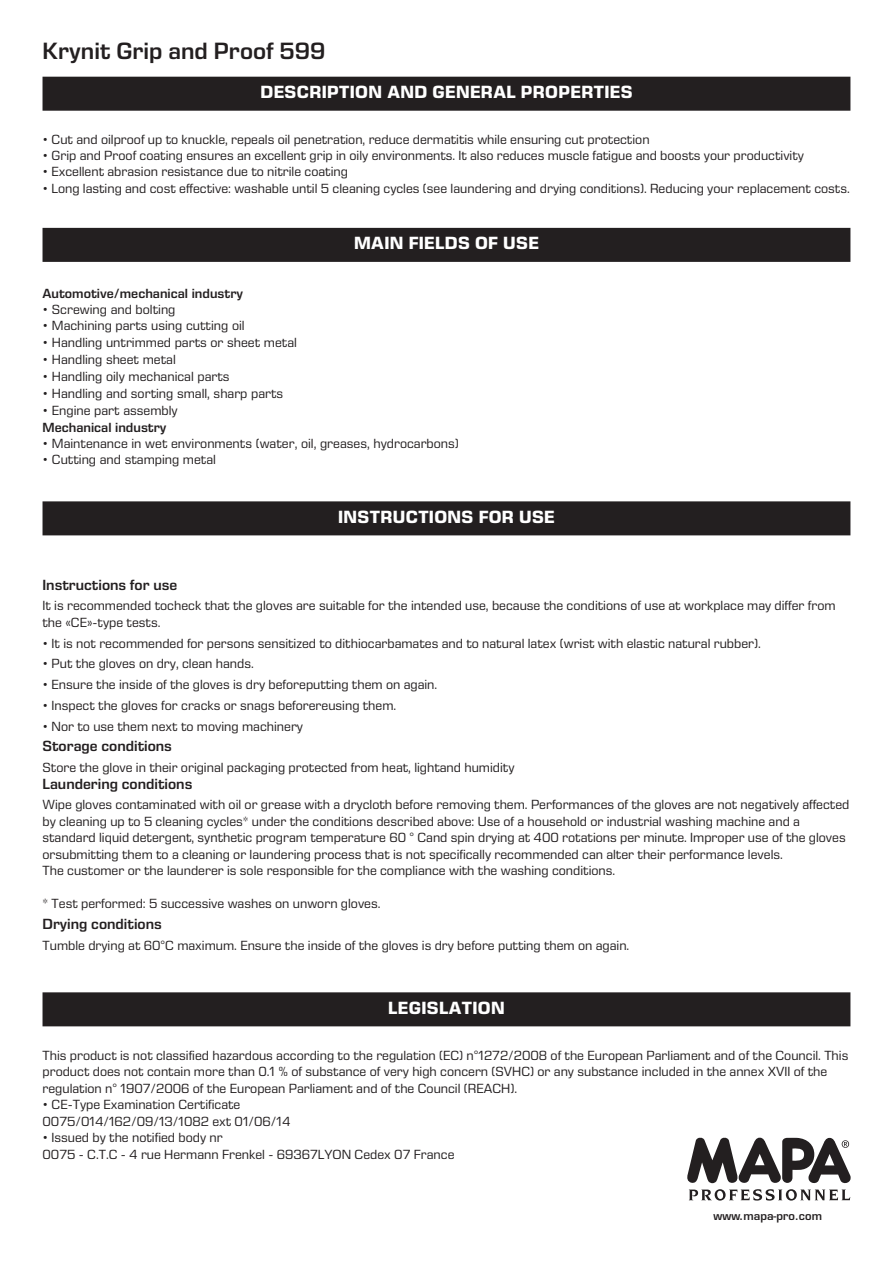
<style>
.page{position:relative;width:893px;height:1263px;background:#fff}
.page>*{position:absolute;margin:0;border:0;box-sizing:border-box;transform-origin:0 0}
._07__Nom_produit_rap{font:600 24px "Eurostile Next LT Pro";color:#231f20}
._08__Titre_bandeau_n{font:700 18px "Eurostile Next LT Pro";letter-spacing:.02em;color:#fff}
._10__Texte{font:600 15px "Eurostile Next LT Pro";color:#231f20}
._10__Texte-2{font:13.5px/16.5px "Eurostile Next LT Pro";color:#231f20}
.formatage_balise{font:13.5px "Eurostile Next LT Pro";color:#231f20}
.secteur_texte{font:13.5px "Eurostile Next LT Pro";color:#231f20}
.secteur_titre{font:600 13.5px "Eurostile Next LT Pro";color:#231f20}
.t1{font:600 11.1px "Eurostile";color:#231f20}
</style>
<div class="page">
<svg style="left:687px;top:1138px;width:164px;height:62px"></svg>
<div style="left:43px;top:77px;width:807px;height:34px;background:#231f20"></div>
<div style="left:43px;top:228px;width:807px;height:34px;background:#231f20"></div>
<div style="left:43px;top:501px;width:807px;height:34px;background:#231f20"></div>
<div style="left:43px;top:992px;width:807px;height:34px;background:#231f20"></div>
<p class="_07__Nom_produit_rap" style="left:43px;top:38px;width:284px">Krynit Grip and Proof 599</p>
<p class="_08__Titre_bandeau_n" style="left:260px;top:82px;width:374px">DESCRIPTION AND GENERAL PROPERTIES</p>
<p class="formatage_balise" style="left:43px;top:132px;width:609px">• Cut and oilproof up to knuckle, repeals oil penetration, reduce dermatitis while ensuring cut protection</p>
<p class="formatage_balise" style="left:43px;top:148px;width:763px">• Grip and Proof coating ensures an excellent grip in oily environments. It also reduces muscle fatigue and boosts your productivity</p>
<p class="formatage_balise" style="left:43px;top:164px;width:307px">• Excellent abrasion resistance due to nitrile coating</p>
<p class="formatage_balise" style="left:43px;top:181px;width:809px">• Long lasting and cost effective: washable until 5 cleaning cycles (see laundering and drying conditions). Reducing your replacement costs.</p>
<p class="_08__Titre_bandeau_n" style="left:354px;top:233px;width:186px">MAIN FIELDS OF USE</p>
<p class="secteur_titre" style="left:43px;top:286px;width:202px">Automotive/mechanical industry</p>
<p class="secteur_texte" style="left:43px;top:302px;width:134px">• Screwing and bolting</p>
<p class="secteur_texte" style="left:43px;top:318px;width:204px">• Machining parts using cutting oil</p>
<p class="secteur_texte" style="left:43px;top:335px;width:256px">• Handling untrimmed parts or sheet metal</p>
<p class="secteur_texte" style="left:43px;top:352px;width:135px">• Handling sheet metal</p>
<p class="secteur_texte" style="left:43px;top:369px;width:189px">• Handling oily mechanical parts</p>
<p class="secteur_texte" style="left:43px;top:386px;width:242px">• Handling and sorting small, sharp parts</p>
<p class="secteur_texte" style="left:43px;top:403px;width:137px">• Engine part assembly</p>
<p class="secteur_titre" style="left:43px;top:420px;width:126px">Mechanical industry</p>
<p class="secteur_texte" style="left:43px;top:436px;width:418px">• Maintenance in wet environments (water, oil, greases, hydrocarbons)</p>
<p class="secteur_texte" style="left:43px;top:452px;width:175px">• Cutting and stamping metal</p>
<p class="_08__Titre_bandeau_n" style="left:338px;top:506px;width:218px">INSTRUCTIONS FOR USE</p>
<p class="_10__Texte" style="left:43px;top:576px;width:136px">Instructions for use</p>
<p class="_10__Texte-2" style="left:43px;top:598px;width:794px">It is recommended tocheck that the gloves are suitable for the intended use, because the conditions of use at workplace may differ from the «CE»-type tests.</p>
<p class="_10__Texte-2" style="left:43px;top:635px;width:720px">• It is not recommended for persons sensitized to dithiocarbamates and to natural latex (wrist with elastic natural rubber).</p>
<p class="_10__Texte-2" style="left:43px;top:656px;width:213px">• Put the gloves on dry, clean hands.</p>
<p class="_10__Texte-2" style="left:43px;top:676px;width:396px">• Ensure the inside of the gloves is dry beforeputting them on again.</p>
<p class="_10__Texte-2" style="left:43px;top:697px;width:355px">• Inspect the gloves for cracks or snags beforereusing them.</p>
<p class="_10__Texte-2" style="left:43px;top:718px;width:262px">• Nor to use them next to moving machinery</p>
<p class="_10__Texte" style="left:43px;top:738px;width:131px">Storage conditions</p>
<p class="_10__Texte-2" style="left:43px;top:759px;width:473px">Store the glove in their original packaging protected from heat, lightand humidity</p>
<p class="_10__Texte" style="left:43px;top:775px;width:151px">Laundering conditions</p>
<p class="_10__Texte-2" style="left:43px;top:797px;width:808px">Wipe gloves contaminated with oil or grease with a drycloth before removing them. Performances of the gloves are not negatively affected by cleaning up to 5 cleaning cycles* under the conditions described above: Use of a household or industrial washing machine and a standard liquid detergent, synthetic program temperature 60 ° Cand spin drying at 400 rotations per minute. Improper use of the gloves orsubmitting them to a cleaning or laundering process that is not specifically recommended can alter their performance levels.<br>The customer or the launderer is sole responsible for the compliance with the washing conditions.</p>
<p class="_10__Texte-2" style="left:43px;top:896px;width:339px">* Test performed: 5 successive washes on unworn gloves.</p>
<p class="_10__Texte" style="left:43px;top:916px;width:121px">Drying conditions</p>
<p class="_10__Texte-2" style="left:43px;top:937px;width:588px">Tumble drying at 60°C maximum. Ensure the inside of the gloves is dry before putting them on again.</p>
<p class="_08__Titre_bandeau_n" style="left:388px;top:997px;width:118px">LEGISLATION</p>
<p class="_10__Texte-2" style="left:43px;top:1047px;width:807px">This product is not classified hazardous according to the regulation (EC) n°1272/2008 of the European Parliament and of the Council. This product does not contain more than 0.1 % of substance of very high concern (SVHC) or any substance included in the annex XVII of the regulation n° 1907/2006 of the European Parliament and of the Council (REACH).</p>
<p class="_10__Texte-2" style="left:43px;top:1097px;width:199px">• CE-Type Examination Certificate</p>
<p class="_10__Texte-2" style="left:43px;top:1113px;width:249px">0075/014/162/09/13/1082 ext 01/06/14</p>
<p class="_10__Texte-2" style="left:43px;top:1130px;width:182px">• Issued by the notified body nr</p>
<p class="_10__Texte-2" style="left:43px;top:1146px;width:413px">0075 - C.T.C - 4 rue Hermann Frenkel - 69367LYON Cedex 07 France</p>
<p class="t1" style="left:714px;top:1209px;width:110px">www.mapa-pro.com</p>
</div>
